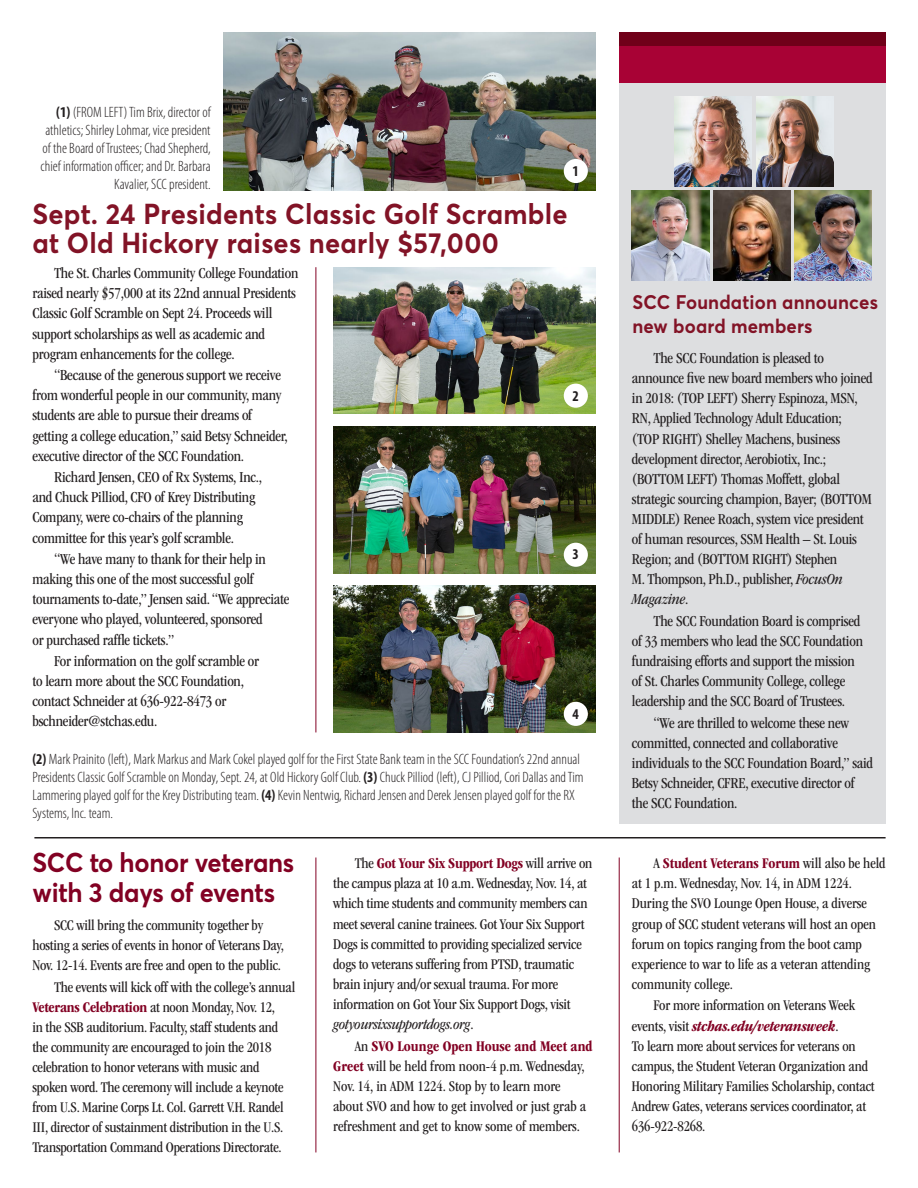
<style>
.page{position:relative;width:918px;height:1188px;background:#fff}
.page>*{position:absolute;margin:0;border:0;box-sizing:border-box;transform-origin:0 0}
.t1{font:700 28.5px/28.5px "Averta";letter-spacing:.01em;color:#821326;scale:.95 1}
.t2{font:700 27px/30px "Averta";letter-spacing:-.01em;color:#820123;scale:.94 1}
.t3{font:700 19.5px/23.4px "Averta";letter-spacing:.01em;color:#821326;scale:.95 1}
.t4{font:condensed 15.75px/20.1px "ITC Garamond Std";letter-spacing:-.015em;color:#231f20}
.t5{font:condensed 15.3px/20.1px "ITC Garamond Std";letter-spacing:-.015em;color:#231f20}
.t6{font:300 condensed 15px/18px "Myriad Pro";color:#231f20}
.t7{font:700 condensed 15px "Myriad Pro";color:#231f20}
.s1{font-weight:700}
.s2{font-weight:700;color:#820123}
.s3{font-style:italic}
.s4{font-weight:700;font-style:italic;color:#820123}
</style>
<div class="page">
<hr style="left:34px;top:837px;width:852px;height:1px;background:#231f20">
<hr style="left:316px;top:267px;width:1px;height:465px;background:#820123">
<hr style="left:316px;top:858px;width:1px;height:294px;background:#820123">
<hr style="left:619px;top:858px;width:1px;height:294px;background:#820123">
<div style="left:619px;top:33px;width:267px;height:791px;background:#dcdddf"></div>
<div style="left:619px;top:32px;width:267px;height:51px;background:#a80235"></div>
<div style="left:619px;top:32px;width:267px;height:14px;background:#700019"></div>
<img style="left:632px;top:191px;width:77px;height:90px">
<img style="left:674px;top:96px;width:78px;height:90px">
<img style="left:714px;top:191px;width:77px;height:90px">
<img style="left:756px;top:96px;width:77px;height:90px">
<img style="left:795px;top:191px;width:77px;height:90px">
<img style="left:334px;top:267px;width:261px;height:147px">
<img style="left:224px;top:32px;width:371px;height:159px">
<img style="left:334px;top:426px;width:261px;height:147px">
<img style="left:334px;top:586px;width:261px;height:146px">
<div style="left:564px;top:543px;width:24px;height:24px;background:#fff;border-radius:50%"></div>
<div style="left:564px;top:384px;width:24px;height:24px;background:#fff;border-radius:50%"></div>
<div style="left:564px;top:159px;width:24px;height:24px;background:#fff;border-radius:50%"></div>
<div style="left:564px;top:702px;width:24px;height:24px;background:#fff;border-radius:50%"></div>
<p class="t6" style="left:41px;top:103px;width:172px;text-align:right"><span class="s1">(1)</span> (FROM LEFT) Tim Brix, director of athletics; Shirley Lohmar, vice president of the Board of Trustees; Chad Shepherd, chief information officer; and Dr. Barbara Kavalier, SCC president.</p>
<p class="t7" style="left:572px;top:162px;width:8px">1</p>
<p class="t1" style="left:32px;top:200px;width:565px">Sept. 24 Presidents Classic Golf Scramble at Old Hickory raises nearly $57,000</p>
<p class="t4" style="left:32px;top:263px;width:268px;text-indent:22px">The St. Charles Community College Foundation raised nearly $57,000 at its 22nd annual Presidents Classic Golf Scramble on Sept 24. Proceeds will support scholarships as well as academic and program enhancements for the college.</p>
<p class="t4" style="left:32px;top:365px;width:257px;text-indent:22px">“Because of the generous support we receive from wonderful people in our community, many students are able to pursue their dreams of getting a college education,” said Betsy Schneider, executive director of the SCC Foundation.</p>
<p class="t4" style="left:32px;top:467px;width:231px;text-indent:22px">Richard Jensen, CEO of Rx Systems, Inc., and Chuck Pilliod, CFO of Krey Distributing Company, were co-chairs of the planning committee for this year’s golf scramble.</p>
<p class="t4" style="left:32px;top:549px;width:259px;text-indent:22px">“We have many to thank for their help in making this one of the most successful golf tournaments to-date,” Jensen said. “We appreciate everyone who played, volunteered, sponsored<br>or purchased raffle tickets.”</p>
<p class="t4" style="left:32px;top:651px;width:228px;text-indent:22px">For information on the golf scramble or to learn more about the SCC Foundation, contact Schneider at 636-922-8473 or bschneider@stchas.edu.</p>
<p class="t7" style="left:572px;top:386px;width:8px">2</p>
<p class="t7" style="left:572px;top:545px;width:8px">3</p>
<p class="t7" style="left:572px;top:705px;width:8px">4</p>
<p class="t6" style="left:32px;top:750px;width:553px"><span class="s1">(2)</span> Mark Prainito (left), Mark Markus and Mark Cokel played golf for the First State Bank team in the SCC Foundation’s 22nd annual Presidents Classic Golf Scramble on Monday, Sept. 24, at Old Hickory Golf Club. <span class="s1">(3)</span> Chuck Pilliod (left), CJ Pilliod, Cori Dallas and Tim Lammering played golf for the Krey Distributing team. <span class="s1">(4)</span> Kevin Nentwig, Richard Jensen and Derek Jensen played golf for the RX Systems, Inc. team.</p>
<p class="t2" style="left:32px;top:847px;width:280px">SCC to honor veterans with 3 days of events</p>
<p class="t5" style="left:32px;top:915px;width:253px;text-align:center">SCC will bring the community together by<br>hosting a series of events in honor of Veterans Day,<br>Nov. 12-14. Events are free and open to the public.</p>
<p class="t5" style="left:32px;top:977px;width:264px;text-indent:22px">The events will kick off with the college’s annual <span class="s2">Veterans Celebration</span> at noon Monday, Nov. 12,<br>in the SSB auditorium. Faculty, staff students and the community are encouraged to join the 2018 celebration to honor veterans with music and spoken word. The ceremony will include a keynote from U.S. Marine Corps Lt. Col. Garrett V.H. Randel III, director of sustainment distribution in the U.S.<br>Transportation Command Operations Directorate.</p>
<p class="t5" style="left:333px;top:853px;width:261px;text-indent:22px">The <span class="s2">Got Your Six Support Dogs</span> will arrive on the campus plaza at 10 a.m. Wednesday, Nov. 14, at which time students and community members can meet several canine trainees. Got Your Six Support Dogs is committed to providing specialized service dogs to veterans suffering from PTSD, traumatic brain injury and/or sexual trauma. For more information on Got Your Six Support Dogs, visit <span class="s3">gotyoursixsupportdogs.org</span>.</p>
<p class="t5" style="left:333px;top:1036px;width:261px;text-indent:22px">An <span class="s2">SVO Lounge Open House and Meet and Greet</span> will be held from noon-4 p.m. Wednesday, Nov. 14, in ADM 1224. Stop by to learn more about SVO and how to get involved or just grab a refreshment and get to know some of members.</p>
<p class="t3" style="left:632px;top:291px;width:260px">SCC Foundation announces new board members</p>
<p class="t4" style="left:632px;top:348px;width:242px;text-indent:22px">The SCC Foundation is pleased to announce five new board members who joined in 2018: (TOP LEFT) Sherry Espinoza, MSN, RN, Applied Technology Adult Education; (TOP RIGHT) Shelley Machens, business development director, Aerobiotix, Inc.; (BOTTOM LEFT) Thomas Moffett, global strategic sourcing champion, Bayer; (BOTTOM MIDDLE) Renee Roach, system vice president of human resources, SSM Health – St. Louis Region; and (BOTTOM RIGHT) Stephen<br>M. Thompson, Ph.D., publisher, <span class="s3">FocusOn Magazine</span>.</p>
<p class="t4" style="left:632px;top:611px;width:233px;text-indent:22px">The SCC Foundation Board is comprised of 33 members who lead the SCC Foundation fundraising efforts and support the mission of St. Charles Community College, college leadership and the SCC Board of Trustees.</p>
<p class="t4" style="left:632px;top:713px;width:243px;text-indent:22px">“We are thrilled to welcome these new committed, connected and collaborative individuals to the SCC Foundation Board,” said Betsy Schneider, CFRE, executive director of the SCC Foundation.</p>
<p class="t5" style="left:632px;top:853px;width:255px;text-indent:22px">A <span class="s2">Student Veterans Forum</span> will also be held at 1 p.m. Wednesday, Nov. 14, in ADM 1224.<br>During the SVO Lounge Open House, a diverse group of SCC student veterans will host an open forum on topics ranging from the boot camp experience to war to life as a veteran attending community college.</p>
<p class="t5" style="left:632px;top:996px;width:244px;text-indent:22px">For more information on Veterans Week events, visit <span class="s4">stchas.edu/veteransweek</span>.<br>To learn more about services for veterans on campus, the Student Veteran Organization and Honoring Military Families Scholarship, contact Andrew Gates, veterans services coordinator, at 636-922-8268.</p>
</div>
